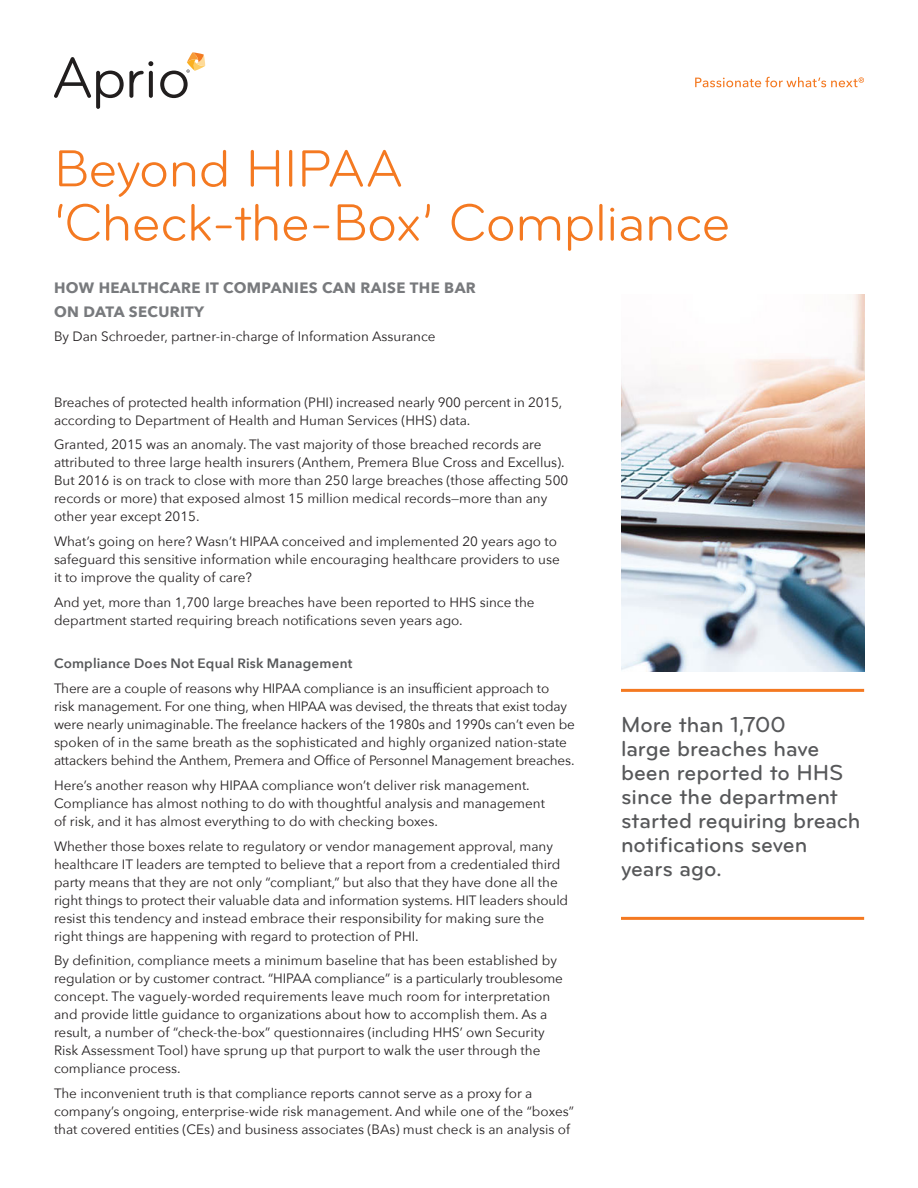
<style>
.page{position:relative;width:918px;height:1188px;background:#fff}
.page>*{position:absolute;margin:0;border:0;box-sizing:border-box;transform-origin:0 0}
.H1-Green{font:54px/54px "Bryant Pro";letter-spacing:-.01em;color:#f47921}
.Pullquote{font:500 22.5px/24px "Bryant Pro";color:#57585a}
.H4-OpenSansBold-allc{font:700 15px/24px "Avenir Next";letter-spacing:.025em;color:#787a7d}
.H2-Blue{font:13.5px/18px "Avenir Next";color:#231f20}
.P-Body_Copy{font:13.5px/18px "Avenir Next";color:#231f20}
.Author_byline{font:13.5px "Avenir Next";color:#231f20}
.H2-Blue-2{font:600 13.5px "Avenir Next";letter-spacing:.015em;color:#57585a}
</style>
<div class="page">
<svg style="left:54px;top:57px;width:100px;height:52px"></svg>
<svg style="left:160px;top:52px;width:45px;height:46px"></svg>
<svg style="left:695px;top:77px;width:169px;height:10px"></svg>
<img style="left:621px;top:295px;width:243px;height:377px">
<hr style="left:621px;top:689px;width:243px;height:3px;background:#f47921">
<hr style="left:621px;top:917px;width:243px;height:3px;background:#f47921">
<p class="H1-Green" style="left:54px;top:142px;width:678px">Beyond HIPAA ‘Check-the-Box’ Compliance</p>
<p class="H4-OpenSansBold-allc" style="left:54px;top:275px;width:423px">HOW HEALTHCARE IT COMPANIES CAN RAISE THE BAR<br>ON DATA SECURITY</p>
<p class="Author_byline" style="left:54px;top:325px;width:383px">By Dan Schroeder, partner-in-charge of Information Assurance</p>
<p class="P-Body_Copy" style="left:54px;top:392px;width:510px">Breaches of protected health information (PHI) increased nearly 900 percent in 2015, according to Department of Health and Human Services (HHS) data.</p>
<p class="P-Body_Copy" style="left:54px;top:435px;width:516px">Granted, 2015 was an anomaly. The vast majority of those breached records are attributed to three large health insurers (Anthem, Premera Blue Cross and Excellus).<br>But 2016 is on track to close with more than 250 large breaches (those affecting 500 records or more) that exposed almost 15 million medical records—more than any other year except 2015.</p>
<p class="P-Body_Copy" style="left:54px;top:532px;width:507px">What’s going on here? Wasn’t HIPAA conceived and implemented 20 years ago to safeguard this sensitive information while encouraging healthcare providers to use it to improve the quality of care?</p>
<p class="P-Body_Copy" style="left:54px;top:592px;width:482px">And yet, more than 1,700 large breaches have been reported to HHS since the department started requiring breach notifications seven years ago.</p>
<p class="H2-Blue-2" style="left:54px;top:652px;width:300px">Compliance Does Not Equal Risk Management</p>
<p class="H2-Blue" style="left:54px;top:679px;width:523px">There are a couple of reasons why HIPAA compliance is an insufficient approach to<br>risk management. For one thing, when HIPAA was devised, the threats that exist today were nearly unimaginable. The freelance hackers of the 1980s and 1990s can’t even be spoken of in the same breath as the sophisticated and highly organized nation-state attackers behind the Anthem, Premera and Office of Personnel Management breaches.</p>
<p class="H2-Blue" style="left:54px;top:775px;width:493px">Here’s another reason why HIPAA compliance won’t deliver risk management.<br>Compliance has almost nothing to do with thoughtful analysis and management of risk, and it has almost everything to do with checking boxes.</p>
<p class="H2-Blue" style="left:54px;top:836px;width:516px">Whether those boxes relate to regulatory or vendor management approval, many healthcare IT leaders are tempted to believe that a report from a credentialed third party means that they are not only “compliant,” but also that they have done all the right things to protect their valuable data and information systems. HIT leaders should resist this tendency and instead embrace their responsibility for making sure the right things are happening with regard to protection of PHI.</p>
<p class="H2-Blue" style="left:54px;top:951px;width:511px">By definition, compliance meets a minimum baseline that has been established by regulation or by customer contract. “HIPAA compliance” is a particularly troublesome concept. The vaguely-worded requirements leave much room for interpretation and provide little guidance to organizations about how to accomplish them. As a result, a number of “check-the-box” questionnaires (including HHS’ own Security Risk Assessment Tool) have sprung up that purport to walk the user through the compliance process.</p>
<p class="H2-Blue" style="left:54px;top:1084px;width:522px">The inconvenient truth is that compliance reports cannot serve as a proxy for a company’s ongoing, enterprise-wide risk management. And while one of the “boxes” that covered entities (CEs) and business associates (BAs) must check is an analysis of</p>
<p class="Pullquote" style="left:621px;top:713px;width:241px">More than 1,700<br>large breaches have been reported to HHS since the department started requiring breach notifications seven years ago.</p>
</div>
